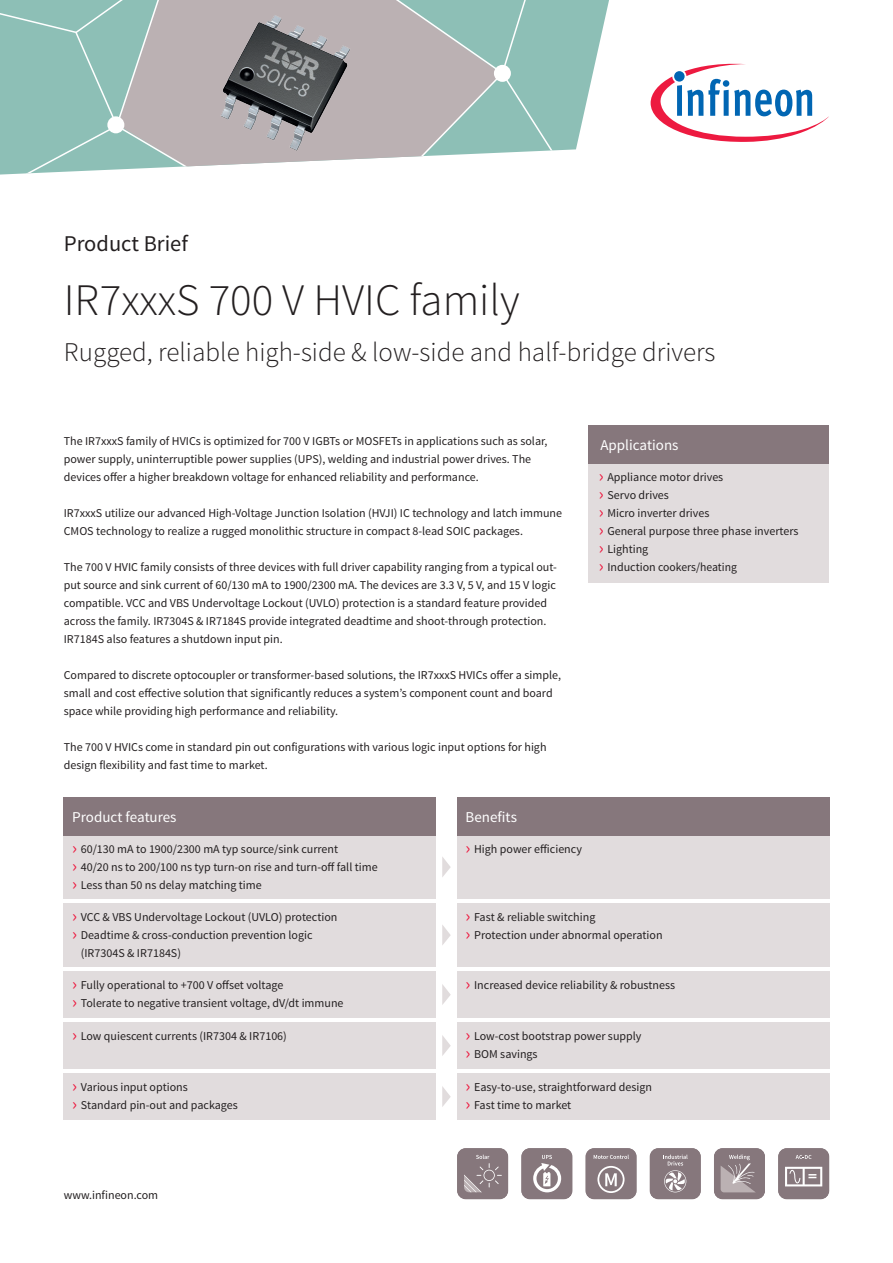
<style>
.page{position:relative;width:893px;height:1263px;background:#fff}
.page>*{position:absolute;margin:0;border:0;box-sizing:border-box;transform-origin:0 0}
.Product_Brief_A4_Hea{font:300 45px "Source Sans Pro";color:#231f20}
.Product_Brief_A4_Sub{font:300 27px "Source Sans Pro";color:#231f20}
.Product_Brief_A4_Tit{font:22.5px "Source Sans Pro";color:#231f20}
.Product_Brief_A4_Hea-2{font:15px "Source Sans Pro";color:#fff}
.Product_Brief_A4_Cop{font:12px/18px "Source Sans Pro";color:#231f20}
.Product_Brief_A4_URL{font:12px "Source Sans Pro";color:#231f20}
.s1{font-size:18.3px;color:#ed1a40}
</style>
<div class="page">
<svg style="left:559px;top:0;width:50px;height:151px;fill:#8dbfb6"></svg>
<svg style="left:202px;top:0;width:175px;height:166px;background:#bfb6b8"></svg>
<svg style="left:377px;top:0;width:182px;height:159px;background:#a6bcb8"></svg>
<svg style="left:0;top:0;width:202px;height:175px;background:#9fbeb8"></svg>
<div style="left:107px;top:116px;width:17px;height:17px;background:#fff;border-radius:50%"></div>
<div style="left:494px;top:65px;width:17px;height:17px;background:#fff;border-radius:50%"></div>
<svg style="left:651px;top:63px;width:178px;height:79px"></svg>
<div style="left:588px;top:461px;width:241px;height:122px;background:#e1dcdd"></div>
<div style="left:588px;top:425px;width:241px;height:38px;background:#86777c"></div>
<svg style="left:585px;top:1148px;width:52px;height:51px;background:#978a8e"></svg>
<svg style="left:521px;top:1148px;width:51px;height:51px;background:#9a8d91"></svg>
<svg style="left:457px;top:1148px;width:51px;height:51px;background:#908287"></svg>
<svg style="left:650px;top:1148px;width:51px;height:51px;background:#94878b"></svg>
<svg style="left:714px;top:1148px;width:51px;height:51px;background:#988b8f"></svg>
<svg style="left:778px;top:1148px;width:51px;height:51px;background:#978b8f"></svg>
<div style="left:64px;top:835px;width:372px;height:64px;background:#e1dcdd"></div>
<div style="left:457px;top:835px;width:372px;height:64px;background:#e1dcdd"></div>
<div style="left:64px;top:903px;width:372px;height:64px;background:#e1dcdd"></div>
<div style="left:64px;top:971px;width:372px;height:47px;background:#e1dcdd"></div>
<div style="left:64px;top:1022px;width:372px;height:47px;background:#e1dcdd"></div>
<div style="left:457px;top:1022px;width:372px;height:47px;background:#e1dcdd"></div>
<div style="left:457px;top:1073px;width:372px;height:47px;background:#e1dcdd"></div>
<div style="left:64px;top:1073px;width:372px;height:47px;background:#e1dcdd"></div>
<div style="left:457px;top:903px;width:372px;height:64px;background:#e1dcdd"></div>
<div style="left:457px;top:971px;width:372px;height:47px;background:#e1dcdd"></div>
<svg style="left:442px;top:857px;width:9px;height:20px"></svg>
<svg style="left:442px;top:925px;width:9px;height:20px"></svg>
<svg style="left:442px;top:984px;width:9px;height:21px"></svg>
<svg style="left:442px;top:1035px;width:9px;height:21px"></svg>
<svg style="left:442px;top:1086px;width:9px;height:21px"></svg>
<img style="left:218px;top:13px;width:134px;height:140px">
<div style="left:64px;top:797px;width:372px;height:38px;background:#86777c"></div>
<div style="left:457px;top:797px;width:372px;height:38px;background:#86777c"></div>
<p class="Product_Brief_A4_Tit" style="left:64px;top:229px;width:126px">Product Brief</p>
<p class="Product_Brief_A4_Hea" style="left:64px;top:273px;width:458px">IR7xxxS 700 V HVIC family</p>
<p class="Product_Brief_A4_Sub" style="left:64px;top:335px;width:653px">Rugged, reliable high-side &amp; low-side and half-bridge drivers</p>
<p class="Product_Brief_A4_Cop" style="left:64px;top:432px;width:485px">The IR7xxxS family of HVICs is optimized for 700 V IGBTs or MOSFETs in applications such as solar, power supply, uninterruptible power supplies (UPS), welding and industrial power drives. The devices offer a higher breakdown voltage for enhanced reliability and performance.</p>
<p class="Product_Brief_A4_Cop" style="left:64px;top:504px;width:500px">IR7xxxS utilize our advanced High-Voltage Junction Isolation (HVJI) IC technology and latch immune<br>CMOS technology to realize a rugged monolithic structure in compact 8-lead SOIC packages.</p>
<p class="Product_Brief_A4_Cop" style="left:64px;top:558px;width:495px">The 700 V HVIC family consists of three devices with full driver capability ranging from a typical out&shy;put source and sink current of 60/130 mA to 1900/2300 mA. The devices are 3.3 V, 5 V, and 15 V logic compatible. VCC and VBS Undervoltage Lockout (UVLO) protection is a standard feature provided across the family. IR7304S &amp; IR7184S provide integrated deadtime and shoot-through protection.<br>IR7184S also features a shutdown input pin.</p>
<p class="Product_Brief_A4_Cop" style="left:64px;top:666px;width:499px">Compared to discrete optocoupler or transformer-based solutions, the IR7xxxS HVICs offer a simple, small and cost effective solution that significantly reduces a system’s component count and board space while providing high performance and reliability.</p>
<p class="Product_Brief_A4_Cop" style="left:64px;top:738px;width:484px">The 700 V HVICs come in standard pin out configurations with various logic input options for high design flexibility and fast time to market.</p>
<p class="Product_Brief_A4_Hea-2" style="left:72px;top:807px;width:106px">Product features</p>
<p class="Product_Brief_A4_Hea-2" style="left:466px;top:807px;width:53px">Benefits</p>
<p class="Product_Brief_A4_Cop" style="left:72px;top:840px;width:267px"><span class="s1">›</span> 60/130 mA to 1900/2300 mA typ source/sink current</p>
<p class="Product_Brief_A4_Cop" style="left:72px;top:858px;width:307px"><span class="s1">›</span> 40/20 ns to 200/100 ns typ turn-on rise and turn-off fall time</p>
<p class="Product_Brief_A4_Cop" style="left:72px;top:876px;width:191px"><span class="s1">›</span> Less than 50 ns delay matching time</p>
<p class="Product_Brief_A4_Cop" style="left:466px;top:840px;width:118px"><span class="s1">›</span> High power efficiency</p>
<p class="Product_Brief_A4_Hea-2" style="left:600px;top:436px;width:80px">Applications</p>
<p class="Product_Brief_A4_Cop" style="left:599px;top:468px;width:126px"><span class="s1">›</span> Appliance motor drives</p>
<p class="Product_Brief_A4_Cop" style="left:599px;top:486px;width:72px"><span class="s1">›</span> Servo drives</p>
<p class="Product_Brief_A4_Cop" style="left:599px;top:504px;width:112px"><span class="s1">›</span> Micro inverter drives</p>
<p class="Product_Brief_A4_Cop" style="left:599px;top:522px;width:201px"><span class="s1">›</span> General purpose three phase inverters</p>
<p class="Product_Brief_A4_Cop" style="left:599px;top:540px;width:51px"><span class="s1">›</span> Lighting</p>
<p class="Product_Brief_A4_Cop" style="left:599px;top:558px;width:140px"><span class="s1">›</span> Induction cookers/heating</p>
<p class="Product_Brief_A4_Cop" style="left:72px;top:908px;width:267px"><span class="s1">›</span> VCC &amp; VBS Undervoltage Lockout (UVLO) protection</p>
<p class="Product_Brief_A4_Cop" style="left:81px;top:926px;width:233px;text-indent:-9px"><span class="s1">›</span> Deadtime &amp; cross-conduction prevention logic (IR7304S &amp; IR7184S)</p>
<p class="Product_Brief_A4_Cop" style="left:72px;top:976px;width:213px"><span class="s1">›</span> Fully operational to +700 V offset voltage</p>
<p class="Product_Brief_A4_Cop" style="left:72px;top:994px;width:273px"><span class="s1">›</span> Tolerate to negative transient voltage, dV/dt immune</p>
<p class="Product_Brief_A4_Cop" style="left:72px;top:1027px;width:216px"><span class="s1">›</span> Low quiescent currents (IR7304 &amp; IR7106)</p>
<p class="Product_Brief_A4_Cop" style="left:466px;top:1027px;width:177px"><span class="s1">›</span> Low-cost bootstrap power supply</p>
<p class="Product_Brief_A4_Cop" style="left:466px;top:1045px;width:74px"><span class="s1">›</span> BOM savings</p>
<p class="Product_Brief_A4_Cop" style="left:466px;top:1078px;width:188px"><span class="s1">›</span> Easy-to-use, straightforward design</p>
<p class="Product_Brief_A4_Cop" style="left:466px;top:1096px;width:107px"><span class="s1">›</span> Fast time to market</p>
<p class="Product_Brief_A4_Cop" style="left:466px;top:908px;width:131px"><span class="s1">›</span> Fast &amp; reliable switching</p>
<p class="Product_Brief_A4_Cop" style="left:466px;top:926px;width:198px"><span class="s1">›</span> Protection under abnormal operation</p>
<p class="Product_Brief_A4_Cop" style="left:466px;top:976px;width:211px"><span class="s1">›</span> Increased device reliability &amp; robustness</p>
<p class="Product_Brief_A4_Cop" style="left:72px;top:1078px;width:117px"><span class="s1">›</span> Various input options</p>
<p class="Product_Brief_A4_Cop" style="left:72px;top:1096px;width:167px"><span class="s1">›</span> Standard pin-out and packages</p>
<p class="Product_Brief_A4_URL" style="left:64px;top:1188px;width:96px">www.infineon.com</p>
</div>
